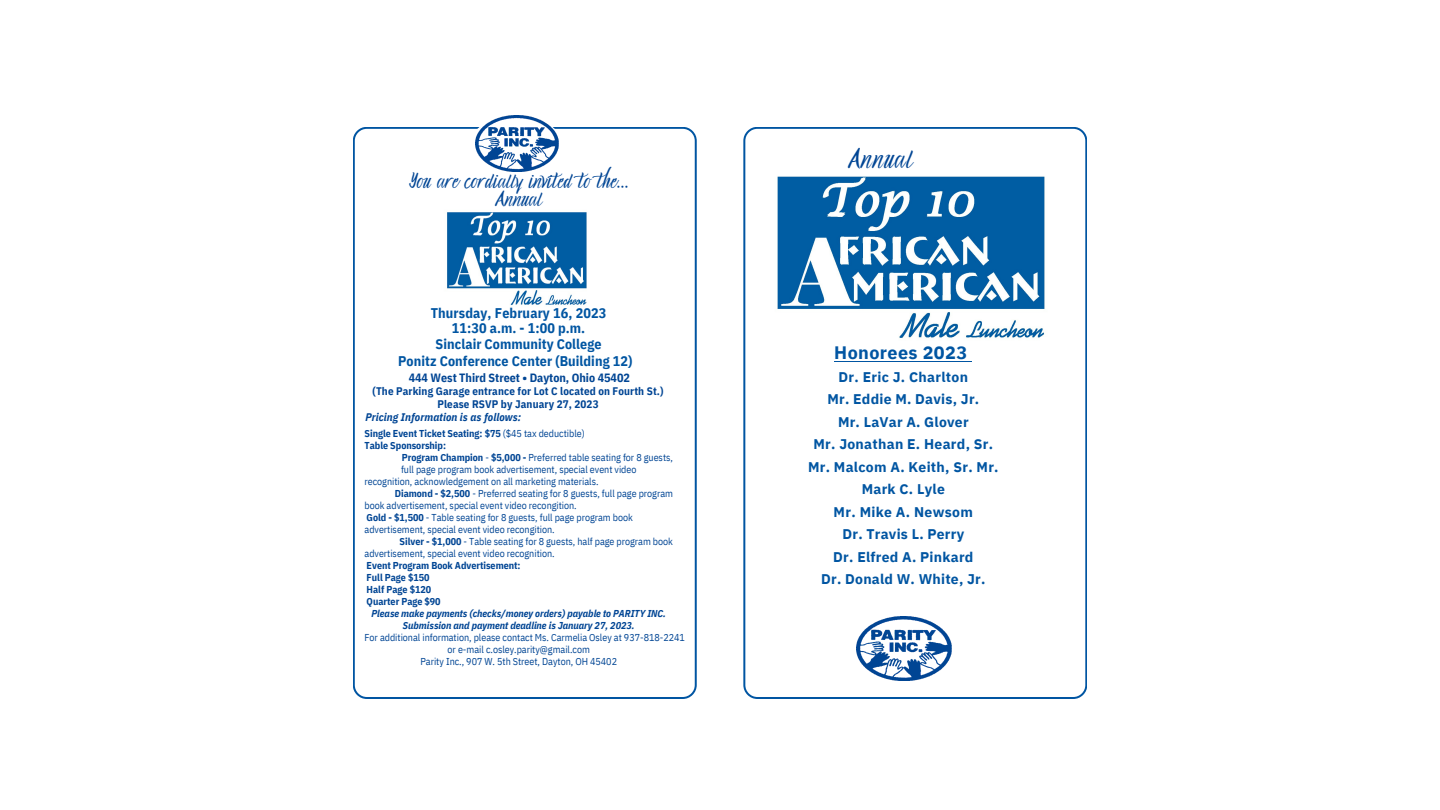
<style>
.page{position:relative;width:1440px;height:810px;background:#fff}
.page>*{position:absolute;margin:0;border:0;box-sizing:border-box;transform-origin:0 0}
.t1{font:24px "Holiday Romance";letter-spacing:.06em;color:#004594}
.t2{font:18.4px/18.8px "Holiday Romance";letter-spacing:.03em;color:#004594;text-align:center}
.t3{font:700 18px "IBM Plex Sans";letter-spacing:.02em;color:#0055a2}
.t4{font:700 14px/22.5px "IBM Plex Sans";letter-spacing:.02em;color:#0055a2;text-align:center}
.t5{font:700 14px/15.8px "IBM Plex Sans Cond";letter-spacing:.005em;color:#0055a2;text-align:center}
.t6{font:700 12px "IBM Plex Sans Cond";color:#004594}
.t7{font:700 11px/12.8px "IBM Plex Sans Cond";letter-spacing:.01em;color:#004594;text-align:center}
.t8{font:italic 700 11px "IBM Plex Sans Cond";letter-spacing:.01em;color:#004594}
.t9{font:10px "IBM Plex Sans Cond";color:#004594}
.t10{font:700 10px/12px "IBM Plex Sans Cond";color:#004594}
.t11{font:italic 700 10px/12px "IBM Plex Sans Cond";color:#004594;text-align:center}
.s1{font-weight:400}
.s2{font-weight:700}
</style>
<div class="page">
<svg style="left:353px;top:127px;width:344px;height:572px"></svg>
<img style="left:441px;top:206px;width:149px;height:102px">
<svg style="left:469px;top:127px;width:94px;height:46px"></svg>
<img style="left:476px;top:116px;width:83px;height:56px">
<svg style="left:743px;top:127px;width:344px;height:572px"></svg>
<h2 class="t2" style="left:410px;top:172px;width:220px">You are cordially invited to the...<br>Annual</h2>
<h3 class="t5" style="left:431px;top:305px;width:177px">Thursday, February 16, 2023<br>11:30 a.m. - 1:00 p.m.<br>Sinclair Community College</h3>
<h3 class="t5" style="left:398px;top:353px;width:236px">Ponitz Conference Center (Building 12)</h3>
<p class="t6" style="left:409px;top:370px;width:223px">444 West Third Street • Dayton, Ohio 45402</p>
<p class="t7" style="left:373px;top:385px;width:292px">(The Parking Garage entrance for Lot C located on Fourth St.)<br>Please RSVP by January 27, 2023</p>
<p class="t8" style="left:365px;top:410px;width:157px">Pricing Information is as follows:</p>
<p class="t10" style="left:365px;top:427px;width:222px">Single Event Ticket Seating: $75 <span class="s1">($45 tax deductible)<br></span>Table Sponsorship:</p>
<p class="t9" style="left:402px;top:450px;width:273px"><span class="s2">Program Champion</span> - <span class="s2">$5,000 -</span> Preferred table seating for 8 guests,</p>
<p class="t9" style="left:401px;top:462px;width:237px">full page program book advertisement, special event video</p>
<p class="t9" style="left:365px;top:474px;width:235px">recognition, acknowledgement on all marketing materials.</p>
<p class="t9" style="left:395px;top:486px;width:280px"><span class="s2">Diamond - $2,500</span> - Preferred seating for 8 guests, full page program</p>
<p class="t9" style="left:365px;top:498px;width:214px">book advertisement, special event video recongition.</p>
<p class="t9" style="left:367px;top:510px;width:268px"><span class="s2">Gold - $1,500</span> - Table seating for 8 guests, full page program book</p>
<p class="t9" style="left:365px;top:522px;width:192px">advertisement, special event video recongition.</p>
<p class="t9" style="left:400px;top:534px;width:275px"><span class="s2">Silver - $1,000</span> - Table seating for 8 guests, half page program book</p>
<p class="t9" style="left:365px;top:546px;width:192px">advertisement, special event video recognition.</p>
<p class="t10" style="left:367px;top:559px;width:155px">Event Program Book Advertisement:<br>Full Page $150<br>Half Page $120<br>Quarter Page $90</p>
<p class="t11" style="left:372px;top:607px;width:296px">Please make payments (checks/money orders) payable to PARITY INC.<br>Submission and payment deadline is January 27, 2023.</p>
<p class="t9" style="left:365px;top:630px;width:322px">For additional information, please contact Ms. Carmelia Osley at 937-818-2241</p>
<p class="t9" style="left:448px;top:642px;width:144px">or e-mail c.osley.parity@gmail.com</p>
<p class="t9" style="left:421px;top:654px;width:198px">Parity Inc., 907 W. 5th Street, Dayton, OH 45402</p>
<h1 class="t1" style="left:850px;top:144px;width:64px">Annual</h1>
<h3 class="t3" style="left:834px;top:341px;width:134px">Honorees 2023</h3>
<h3 class="t4" style="left:808px;top:365px;width:192px">Dr. Eric J. Charlton<br>Mr. Eddie M. Davis, Jr.<br>Mr. LaVar A. Glover<br>Mr. Jonathan E. Heard, Sr.<br>Mr. Malcom A. Keith, Sr. Mr.<br>Mark C. Lyle<br>Mr. Mike A. Newsom<br>Dr. Travis L. Perry<br>Dr. Elfred A. Pinkard<br>Dr. Donald W. White, Jr.</h3>
</div>
